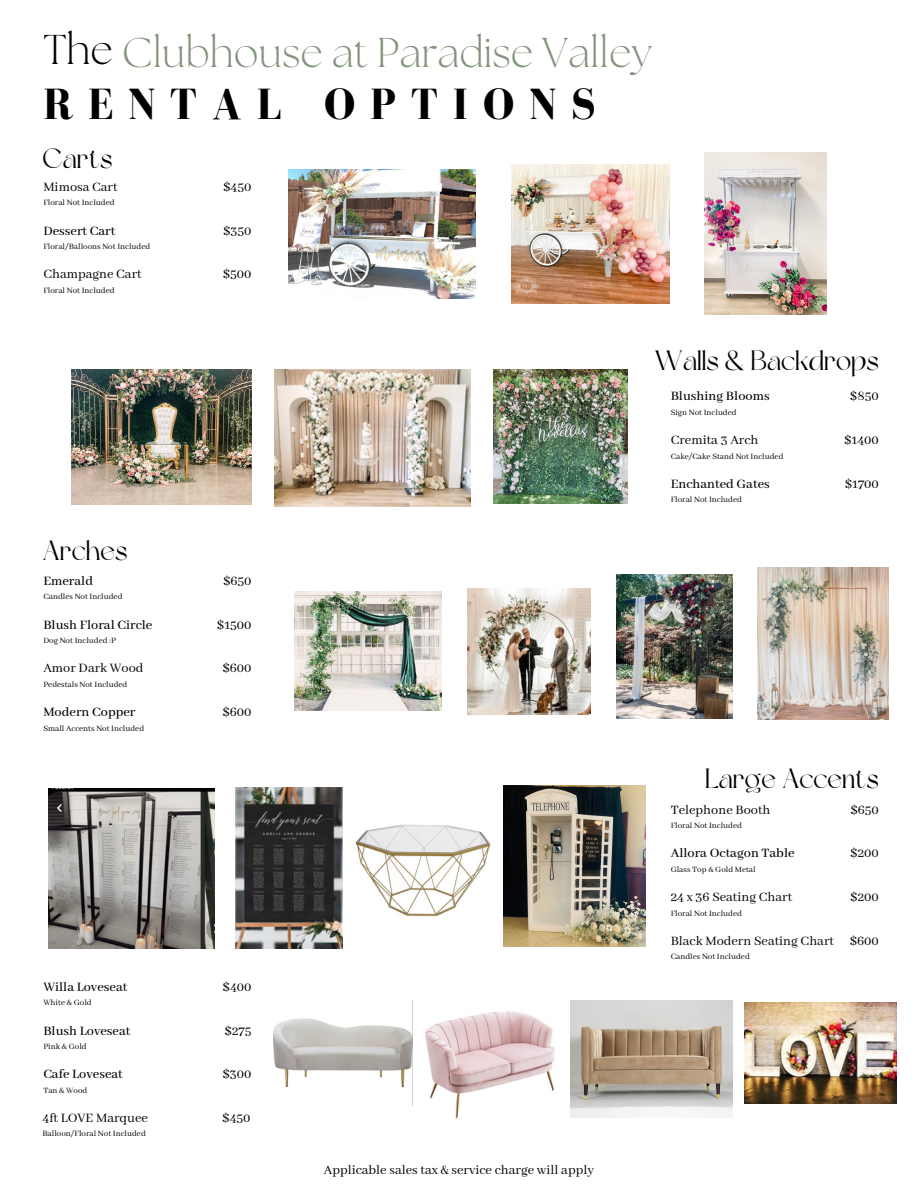
<style>
.page{position:relative;width:918px;height:1188px;background:#fff}
.page>*{position:absolute;margin:0;border:0;box-sizing:border-box;transform-origin:0 0}
.t1{font:700 44.85px "Bodoni FLF";letter-spacing:.325em;color:#000}
.t2{font:300 41.55px "The Seasons";color:#83947d}
.t3{font:27.75px "Dream Avenue";color:#000}
.t4{font:14.25px "Abhaya Libre";color:#000}
.t5{font:500 14.25px "Abhaya Libre";color:#000}
.t6{font:9px "Abhaya Libre";color:#000}
.s1{color:#000}
</style>
<div class="page">
<img style="left:512px;top:164px;width:157px;height:140px">
<img style="left:705px;top:153px;width:121px;height:162px">
<img style="left:289px;top:170px;width:187px;height:128px">
<img style="left:274px;top:370px;width:196px;height:136px">
<img style="left:71px;top:370px;width:180px;height:135px">
<img style="left:494px;top:370px;width:133px;height:134px">
<img style="left:295px;top:592px;width:147px;height:119px">
<img style="left:468px;top:589px;width:122px;height:126px">
<img style="left:616px;top:575px;width:116px;height:144px">
<img style="left:758px;top:568px;width:130px;height:152px">
<img style="left:504px;top:786px;width:141px;height:161px">
<img style="left:745px;top:1002px;width:152px;height:102px">
<img style="left:273px;top:1000px;width:140px;height:106px">
<img style="left:48px;top:789px;width:167px;height:159px">
<img style="left:570px;top:1000px;width:162px;height:117px">
<img style="left:425px;top:1011px;width:130px;height:108px">
<img style="left:236px;top:787px;width:107px;height:161px">
<img style="left:355px;top:824px;width:136px;height:93px">
<p class="t2" style="left:43px;top:33px;width:611px"><span class="s1">The</span> Clubhouse at Paradise Valley</p>
<p class="t1" style="left:43px;top:80px;width:554px">RENTAL OPTIONS</p>
<p class="t3" style="left:42px;top:147px;width:72px">Carts</p>
<p class="t4" style="left:43px;top:179px;width:76px">Mimosa Cart</p>
<p class="t6" style="left:43px;top:198px;width:73px">Floral Not Included</p>
<p class="t4" style="left:223px;top:179px;width:30px">$450</p>
<p class="t5" style="left:43px;top:223px;width:74px">Dessert Cart</p>
<p class="t6" style="left:43px;top:242px;width:108px">Floral/Balloons Not Included</p>
<p class="t4" style="left:223px;top:223px;width:30px">$350</p>
<p class="t4" style="left:43px;top:266px;width:100px">Champagne Cart</p>
<p class="t6" style="left:43px;top:285px;width:73px">Floral Not Included</p>
<p class="t4" style="left:223px;top:266px;width:30px">$500</p>
<p class="t3" style="left:654px;top:350px;width:226px">Walls &amp; Backdrops</p>
<p class="t5" style="left:671px;top:388px;width:100px">Blushing Blooms</p>
<p class="t6" style="left:671px;top:407px;width:67px">Sign Not Included</p>
<p class="t4" style="left:850px;top:388px;width:30px">$850</p>
<p class="t4" style="left:671px;top:432px;width:89px">Cremita 3 Arch</p>
<p class="t6" style="left:671px;top:451px;width:114px">Cake/Cake Stand Not Included</p>
<p class="t4" style="left:844px;top:432px;width:36px">$1400</p>
<p class="t5" style="left:671px;top:476px;width:101px">Enchanted Gates</p>
<p class="t6" style="left:671px;top:495px;width:73px">Floral Not Included</p>
<p class="t4" style="left:845px;top:476px;width:36px">$1700</p>
<p class="t3" style="left:42px;top:539px;width:87px">Arches</p>
<p class="t5" style="left:43px;top:573px;width:51px">Emerald</p>
<p class="t6" style="left:43px;top:592px;width:81px">Candles Not Included</p>
<p class="t4" style="left:223px;top:573px;width:30px">$650</p>
<p class="t5" style="left:43px;top:617px;width:111px">Blush Floral Circle</p>
<p class="t6" style="left:43px;top:636px;width:74px">Dog Not Included :P</p>
<p class="t4" style="left:217px;top:617px;width:36px">$1500</p>
<p class="t4" style="left:43px;top:660px;width:102px">Amor Dark Wood</p>
<p class="t6" style="left:43px;top:679px;width:86px">Pedestals Not Included</p>
<p class="t4" style="left:222px;top:660px;width:31px">$600</p>
<p class="t5" style="left:43px;top:704px;width:94px">Modern Copper</p>
<p class="t6" style="left:43px;top:723px;width:102px">Small Accents Not Included</p>
<p class="t4" style="left:222px;top:704px;width:31px">$600</p>
<p class="t3" style="left:705px;top:767px;width:175px">Large Accents</p>
<p class="t4" style="left:671px;top:802px;width:101px">Telephone Booth</p>
<p class="t6" style="left:671px;top:821px;width:73px">Floral Not Included</p>
<p class="t4" style="left:850px;top:802px;width:30px">$650</p>
<p class="t5" style="left:671px;top:846px;width:125px">Allora Octagon Table</p>
<p class="t6" style="left:671px;top:864px;width:87px">Glass Top &amp; Gold Metal</p>
<p class="t4" style="left:850px;top:846px;width:30px">$200</p>
<p class="t4" style="left:671px;top:889px;width:123px">24 x 36 Seating Chart</p>
<p class="t6" style="left:671px;top:908px;width:73px">Floral Not Included</p>
<p class="t4" style="left:850px;top:889px;width:30px">$200</p>
<p class="t4" style="left:671px;top:933px;width:165px">Black Modern Seating Chart</p>
<p class="t6" style="left:671px;top:952px;width:81px">Candles Not Included</p>
<p class="t4" style="left:850px;top:933px;width:31px">$600</p>
<p class="t5" style="left:43px;top:979px;width:86px">Willa Loveseat</p>
<p class="t6" style="left:43px;top:998px;width:50px">White &amp; Gold</p>
<p class="t4" style="left:223px;top:979px;width:30px">$400</p>
<p class="t5" style="left:43px;top:1023px;width:89px">Blush Loveseat</p>
<p class="t6" style="left:43px;top:1042px;width:45px">Pink &amp; Gold</p>
<p class="t4" style="left:225px;top:1023px;width:28px">$275</p>
<p class="t5" style="left:43px;top:1066px;width:81px">Cafe Loveseat</p>
<p class="t6" style="left:43px;top:1085px;width:45px">Tan &amp; Wood</p>
<p class="t4" style="left:222px;top:1066px;width:31px">$300</p>
<p class="t4" style="left:42px;top:1110px;width:107px">4ft LOVE Marquee</p>
<p class="t6" style="left:42px;top:1129px;width:105px">Balloon/Floral Not Included</p>
<p class="t4" style="left:222px;top:1110px;width:30px">$450</p>
<p class="t4" style="left:324px;top:1163px;width:272px">Applicable sales tax &amp; service charge will apply</p>
</div>
